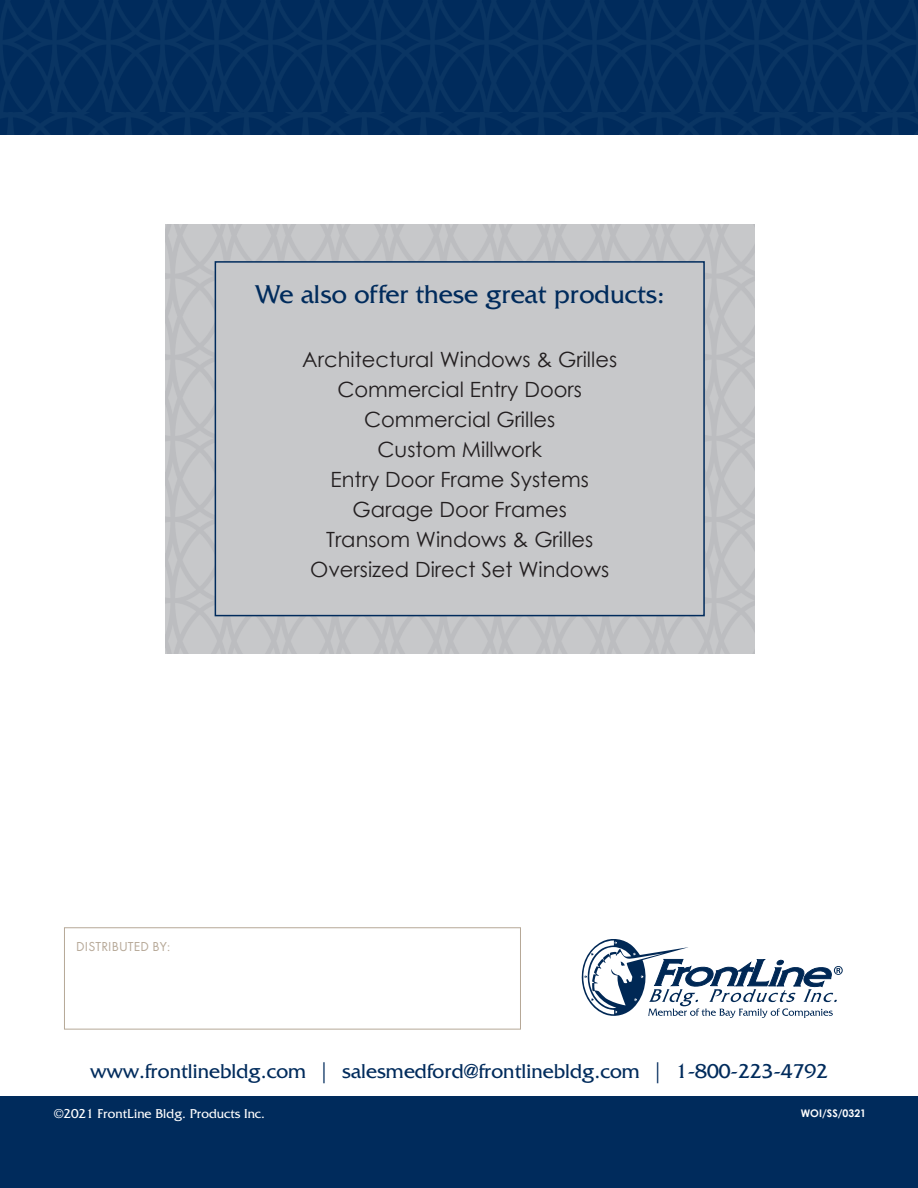
<style>
.page{position:relative;width:918px;height:1188px;background:#fff}
.page>*{position:absolute;margin:0;border:0;box-sizing:border-box;transform-origin:0 0}
.Subhead{font:27px "Friz Quadrata Std";color:#002b5c}
.t1{font:21px "Century Gothic";color:#231f20}
.t2{font:21px "Friz Quadrata Std";color:#002b5c}
.Subhead-2{font:13.5px "Friz Quadrata Std";color:#fff}
.list_text{font:13.5px "Futura PT";letter-spacing:.01em;color:#b6a897}
.Subhead-3{font:700 10.5px "Century Gothic";color:#fff}
</style>
<div class="page">
<img style="left:0;top:112px;width:918px;height:23px">
<img style="left:165px;top:224px;width:589px;height:429px">
<div style="left:215px;top:261px;width:490px;height:355px;background:#c7c8ca;border:2px solid #002b5c"></div>
<img style="left:0;top:0;width:918px;height:112px">
<div style="left:0;top:1097px;width:918px;height:91px;background:#002b5c"></div>
<svg style="left:582px;top:939px;width:261px;height:79px"></svg>
<div style="left:64px;top:927px;width:457px;height:103px;background:#fff;border:1px solid #b6a897"></div>
<p class="Subhead" style="left:255px;top:280px;width:411px">We also offer these great products:</p>
<p class="t1" style="left:302px;top:345px;width:316px">Architectural Windows &amp; Grilles</p>
<p class="t1" style="left:337px;top:375px;width:246px">Commercial Entry Doors</p>
<p class="t1" style="left:364px;top:405px;width:193px">Commercial Grilles</p>
<p class="t1" style="left:378px;top:435px;width:166px">Custom Millwork</p>
<p class="t1" style="left:331px;top:465px;width:260px">Entry Door Frame Systems</p>
<p class="t1" style="left:352px;top:495px;width:216px">Garage Door Frames</p>
<p class="t1" style="left:326px;top:525px;width:269px">Transom Windows &amp; Grilles</p>
<p class="t1" style="left:310px;top:555px;width:301px">Oversized Direct Set Windows</p>
<p class="list_text" style="left:76px;top:938px;width:95px">DISTRIBUTED BY:</p>
<p class="t2" style="left:90px;top:1059px;width:739px">www.frontlinebldg.com | salesmedford@frontlinebldg.com | 1-800-223-4792</p>
<p class="Subhead-2" style="left:54px;top:1106px;width:212px">©2021 FrontLine Bldg. Products Inc.</p>
<p class="Subhead-3" style="left:801px;top:1105px;width:67px">WOI/SS/0321</p>
</div>
